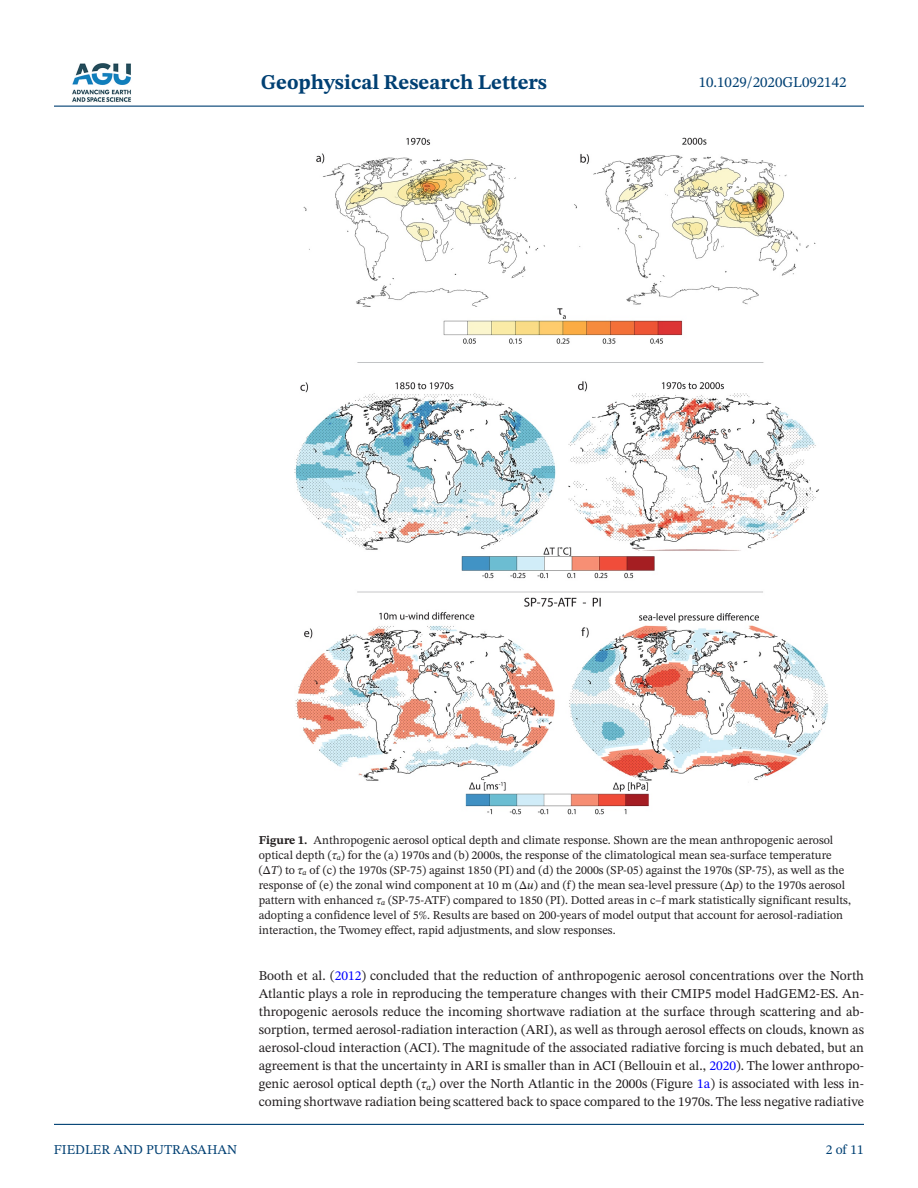
<style>
.page{position:relative;width:918px;height:1188px;background:#fff}
.page>*{position:absolute;margin:0;border:0;box-sizing:border-box;transform-origin:0 0}
.t1{font:700 21px "STIX Two Text";color:#004073}
.t2{font:15px "STIX Two Text";color:#004073}
.t3{font:13.5px/18px "STIX Two Text";color:#231f20;text-align:justify}
.t4{font:13.5px "STIX Two Text";color:#004073}
.t5{font:12px/15px "STIX Two Text";color:#231f20}
.s1{font-weight:700}
.s2{font-style:italic}
.s3{color:#00f}
</style>
<div class="page">
<hr style="left:54px;top:106px;width:810px;height:1px;background:#004073">
<hr style="left:54px;top:1124px;width:810px;height:1px;background:#004073">
<img style="left:72px;top:63px;width:59px;height:39px">
<img style="left:295px;top:137px;width:533px;height:678px">
<h1 class="t1" style="left:261px;top:67px;width:288px">Geophysical Research Letters</h1>
<p class="t2" style="left:699px;top:72px;width:149px">10.1029/2020GL092142</p>
<p class="t4" style="left:54px;top:1140px;width:185px">FIEDLER AND PUTRASAHAN</p>
<p class="t5" style="left:259px;top:832px;width:594px"><span class="s1">Figure 1.</span> Anthropogenic aerosol optical depth and climate response. Shown are the mean anthropogenic aerosol optical depth (<span class="s2">τ</span><sub>a</sub>) for the (a) 1970s and (b) 2000s, the response of the climatological mean sea-surface temperature (Δ<span class="s2">T</span>) to <span class="s2">τ</span><sub>a</sub> of (c) the 1970s (SP-75) against 1850 (PI) and (d) the 2000s (SP-05) against the 1970s (SP-75), as well as the response of (e) the zonal wind component at 10 m (Δ<span class="s2">u</span>) and (f) the mean sea-level pressure (Δ<span class="s2">p</span>) to the 1970s aerosol pattern with enhanced <span class="s2">τ</span><sub>a</sub> (SP-75-ATF) compared to 1850 (PI). Dotted areas in c–f mark statistically significant results, adopting a confidence level of 5%. Results are based on 200-years of model output that account for aerosol-radiation interaction, the Twomey effect, rapid adjustments, and slow responses.</p>
<p class="t3" style="left:259px;top:966px;width:607px">Booth et al. (<span class="s3">2012</span>) concluded that the reduction of anthropogenic aerosol concentrations over the North Atlantic plays a role in reproducing the temperature changes with their CMIP5 model HadGEM2-ES. An&shy;thropogenic aerosols reduce the incoming shortwave radiation at the surface through scattering and ab&shy;sorption, termed aerosol-radiation interaction (ARI), as well as through aerosol effects on clouds, known as aerosol-cloud interaction (ACI). The magnitude of the associated radiative forcing is much debated, but an agreement is that the uncertainty in ARI is smaller than in ACI (Bellouin et al., <span class="s3">2020</span>). The lower anthropo&shy;genic aerosol optical depth (<span class="s2">τ</span><sub>a</sub>) over the North Atlantic in the 2000s (Figure <span class="s3">1a</span>) is associated with less in&shy;coming shortwave radiation being scattered back to space compared to the 1970s. The less negative radiative</p>
<p class="t4" style="left:826px;top:1140px;width:40px">2 of 11</p>
</div>
